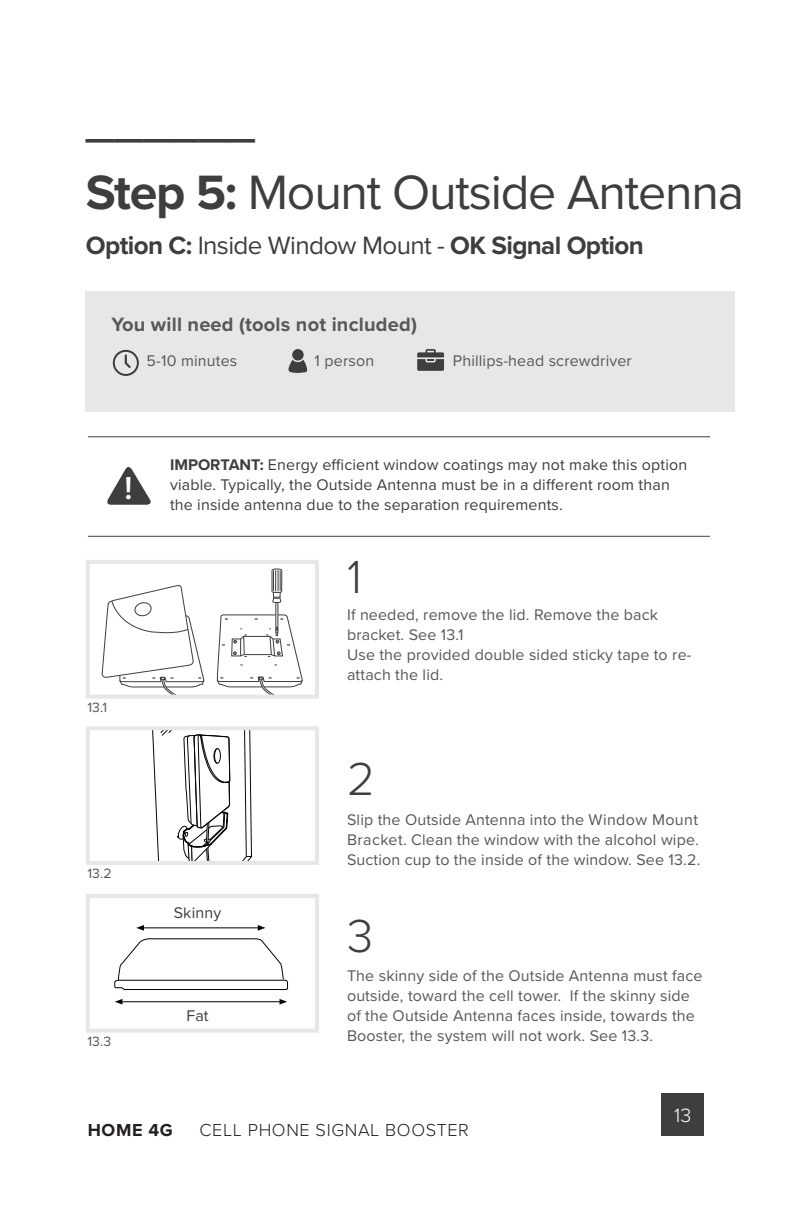
<style>
.page{position:relative;width:792px;height:1224px;background:#fff}
.page>*{position:absolute;margin:0;border:0;box-sizing:border-box;transform-origin:0 0}
.t1{font:50px/72px "Proxima Nova";letter-spacing:-.025em;color:#3e3e3f}
.t2{font:300 48px "Proxima Nova";color:#3e3e3f}
.t3{font:600 32.8px "Proxima Nova";color:#fff}
.t4{font:700 26px "Proxima Nova";letter-spacing:-.025em;color:#3e3e3f}
.t5{font:700 20px "Proxima Nova";letter-spacing:.01em;color:#57585a}
.t6{font:300 20px "Proxima Nova";color:#fff}
.t7{font:300 18px "Proxima Nova";letter-spacing:.035em;color:#231f20}
.t8{font:700 18px "Proxima Nova";letter-spacing:.035em;color:#231f20}
.t9{font:16px/20px "Proxima Nova";letter-spacing:.01em;color:#57585a}
.t10{font:16px/20px "Proxima Nova";letter-spacing:.01em;color:#3e3e3f}
.t11{font:14px "Proxima Nova";color:#57585a}
.s1{font-weight:600}
.s2{font-weight:700}
.s3{font-weight:400}
</style>
<div class="page">
<div style="left:662px;top:1094px;width:42px;height:42px;background:#3e3e3f"></div>
<div style="left:86px;top:291px;width:649px;height:121px;background:#e6e7e9"></div>
<svg style="left:101px;top:585px;width:104px;height:109px"></svg>
<svg style="left:216px;top:568px;width:87px;height:126px"></svg>
<div style="left:86px;top:560px;width:233px;height:139px;border:4px solid #e6e7e9"></div>
<svg style="left:152px;top:731px;width:100px;height:129px"></svg>
<div style="left:86px;top:726px;width:233px;height:139px;border:4px solid #e6e7e9"></div>
<svg style="left:114px;top:938px;width:174px;height:52px"></svg>
<hr style="left:143px;top:927px;width:116px;height:1px;background:#050504">
<svg style="left:136px;top:925px;width:8px;height:6px"></svg>
<svg style="left:258px;top:925px;width:7px;height:6px"></svg>
<hr style="left:121px;top:1001px;width:160px;height:1px;background:#050504">
<svg style="left:115px;top:999px;width:7px;height:6px"></svg>
<svg style="left:280px;top:999px;width:7px;height:6px"></svg>
<div style="left:86px;top:894px;width:233px;height:139px;border:4px solid #e6e7e9"></div>
<svg style="left:107px;top:467px;width:44px;height:38px"></svg>
<hr style="left:88px;top:436px;width:622px;height:1px;background:#3e3e3f">
<hr style="left:88px;top:536px;width:622px;height:1px;background:#3e3e3f">
<svg style="left:417px;top:349px;width:27px;height:22px"></svg>
<div style="left:113px;top:350px;width:26px;height:26px;border:2px solid #3e3e3f;border-radius:50%"></div>
<svg style="left:125px;top:354px;width:6px;height:14px"></svg>
<div style="left:292px;top:349px;width:12px;height:12px;background:#3e3e3f;border-radius:50%"></div>
<svg style="left:288px;top:360px;width:20px;height:13px"></svg>
<h1 class="t1" style="left:86px;top:87px;width:660px"><span class="s1">______<br></span><span class="s2">Step 5:</span> Mount Outside Antenna</h1>
<h3 class="t4" style="left:86px;top:235px;width:559px">Option C: <span class="s3">Inside Window Mount -</span> OK Signal Option</h3>
<p class="t5" style="left:112px;top:316px;width:307px">You will need (tools not included)</p>
<p class="t9" style="left:147px;top:352px;width:92px">5-10 minutes</p>
<p class="t9" style="left:315px;top:352px;width:61px">1 person</p>
<p class="t9" style="left:453px;top:352px;width:181px">Phillips-head screwdriver</p>
<h3 class="t3" style="left:124px;top:474px;width:10px">!</h3>
<p class="t11" style="left:87px;top:701px;width:21px">13.1</p>
<p class="t11" style="left:87px;top:868px;width:26px">13.2</p>
<p class="t11" style="left:87px;top:1035px;width:25px">13.3</p>
<p class="t10" style="left:170px;top:456px;width:519px"><span class="s2">IMPORTANT:</span> Energy eicient window coatings may not make this option viable. Typically, the Outside Antenna must be in a diferent room than the inside antenna due to the separation requirements.</p>
<h2 class="t2" style="left:347px;top:557px;width:16px">1</h2>
<p class="t9" style="left:347px;top:605px;width:346px">If needed, remove the lid. Remove the back bracket. See 13.1<br>Use the provided double sided sticky tape to re&shy;attach the lid.</p>
<h2 class="t2" style="left:347px;top:758px;width:29px">2</h2>
<p class="t10" style="left:174px;top:903px;width:49px">Skinny</p>
<p class="t10" style="left:186px;top:1006px;width:24px">Fat</p>
<p class="t9" style="left:347px;top:810px;width:355px">Slip the Outside Antenna into the Window Mount<br>Bracket. Clean the window with the alcohol wipe.<br>Suction cup to the inside of the window. See 13.2.</p>
<h2 class="t2" style="left:347px;top:916px;width:28px">3</h2>
<p class="t9" style="left:347px;top:966px;width:357px">The skinny side of the Outside Antenna must face outside, toward the cell tower. If the skinny side of the Outside Antenna faces inside, towards the Booster, the system will not work. See 13.3.</p>
<p class="t8" style="left:88px;top:1122px;width:86px">HOME 4G</p>
<p class="t7" style="left:200px;top:1122px;width:271px">CELL PHONE SIGNAL BOOSTER</p>
<p class="t6" style="left:674px;top:1107px;width:19px">13</p>
</div>
